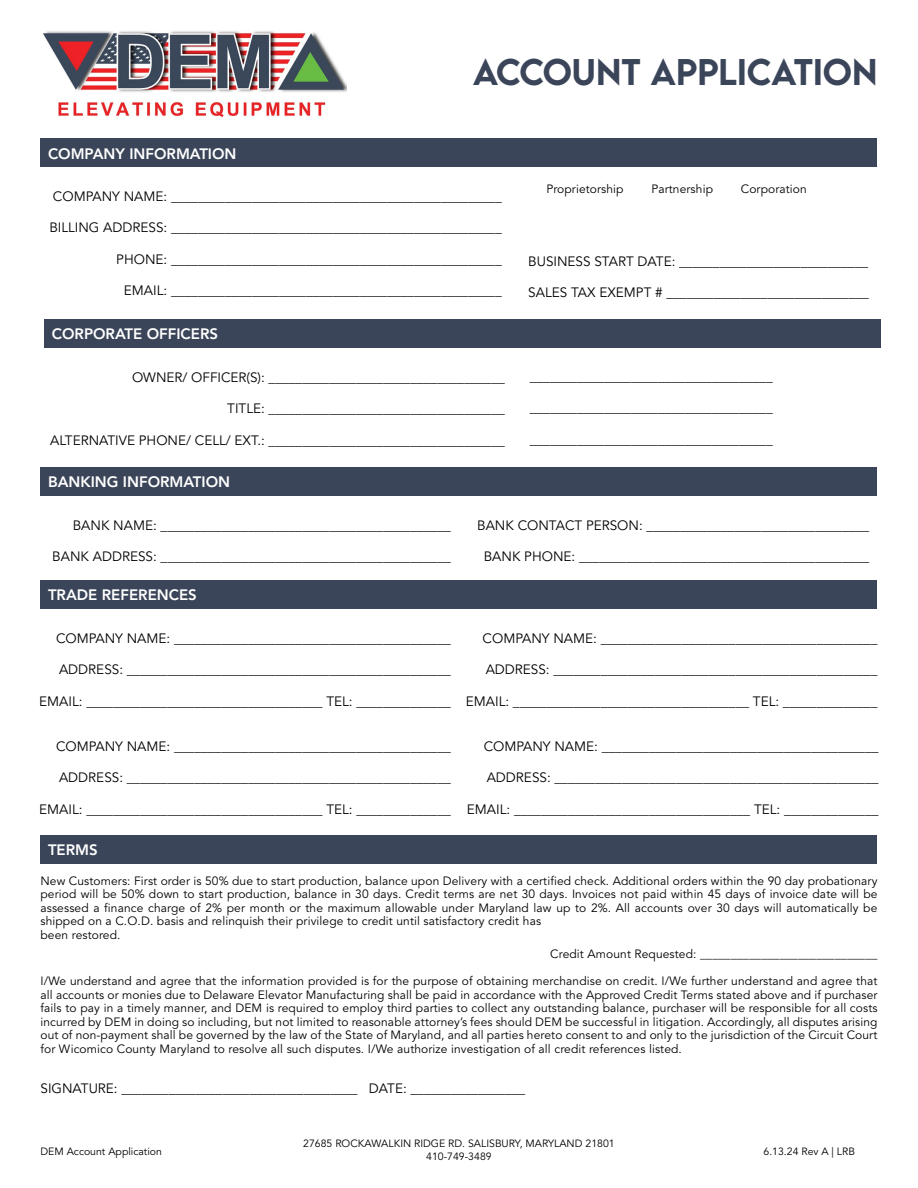
<style>
.page{position:relative;width:918px;height:1188px;background:#fff}
.page>*{position:absolute;margin:0;border:0;box-sizing:border-box;transform-origin:0 0}
.t1{font:500 33px "LEMONMILK";color:#3b4559}
.t2{font:800 15px "Avenir";color:#fff}
.t3{font:13.5px "Avenir";color:#000}
.t4{font:12px/13.5px "Avenir";letter-spacing:.01em;color:#000}
.t5{font:10.5px/12.6px "Avenir";color:#000;text-align:center}
</style>
<div class="page">
<img style="left:43px;top:31px;width:304px;height:87px">
<div style="left:40px;top:139px;width:838px;height:28px;background:#3b4559"></div>
<div style="left:44px;top:320px;width:837px;height:28px;background:#3b4559"></div>
<div style="left:40px;top:835px;width:838px;height:29px;background:#3b4559"></div>
<div style="left:40px;top:467px;width:838px;height:29px;background:#3b4559"></div>
<div style="left:40px;top:580px;width:838px;height:29px;background:#3b4559"></div>
<p class="t2" style="left:48px;top:144px;width:190px">COMPANY INFORMATION</p>
<h1 class="t1" style="left:473px;top:50px;width:406px">ACCOUNT APPLICATION</h1>
<p class="t3" style="left:53px;top:188px;width:450px">COMPANY NAME: _________________________________________________</p>
<p class="t3" style="left:49px;top:220px;width:454px">BILLING ADDRESS: _________________________________________________</p>
<p class="t3" style="left:116px;top:251px;width:387px">PHONE: _________________________________________________</p>
<p class="t3" style="left:124px;top:283px;width:379px">EMAIL: _________________________________________________</p>
<p class="t2" style="left:52px;top:325px;width:168px">CORPORATE OFFICERS</p>
<p class="t3" style="left:132px;top:370px;width:374px">OWNER/ OFFICER(S): ___________________________________</p>
<p class="t3" style="left:227px;top:401px;width:279px">TITLE: ___________________________________</p>
<p class="t3" style="left:50px;top:433px;width:456px">ALTERNATIVE PHONE/ CELL/ EXT.: ___________________________________</p>
<p class="t4" style="left:546px;top:183px;width:79px">Proprietorship</p>
<p class="t4" style="left:651px;top:183px;width:63px">Partnership</p>
<p class="t4" style="left:741px;top:183px;width:68px">Corporation</p>
<p class="t3" style="left:528px;top:253px;width:341px">BUSINESS START DATE: ____________________________</p>
<p class="t3" style="left:528px;top:285px;width:342px">SALES TAX EXEMPT # ______________________________</p>
<p class="t3" style="left:530px;top:369px;width:244px">____________________________________</p>
<p class="t3" style="left:530px;top:400px;width:244px">____________________________________</p>
<p class="t3" style="left:530px;top:432px;width:244px">____________________________________</p>
<p class="t2" style="left:48px;top:473px;width:184px">BANKING INFORMATION</p>
<p class="t3" style="left:73px;top:517px;width:380px">BANK NAME: ___________________________________________</p>
<p class="t3" style="left:52px;top:549px;width:400px">BANK ADDRESS: ___________________________________________</p>
<p class="t2" style="left:48px;top:586px;width:150px">TRADE REFERENCES</p>
<p class="t3" style="left:56px;top:630px;width:396px">COMPANY NAME: _________________________________________</p>
<p class="t3" style="left:59px;top:662px;width:393px">ADDRESS: ________________________________________________</p>
<p class="t3" style="left:39px;top:693px;width:413px">EMAIL: ___________________________________ TEL: ______________</p>
<p class="t3" style="left:56px;top:738px;width:396px">COMPANY NAME: _________________________________________</p>
<p class="t3" style="left:59px;top:770px;width:393px">ADDRESS: ________________________________________________</p>
<p class="t3" style="left:39px;top:801px;width:413px">EMAIL: ___________________________________ TEL: ______________</p>
<p class="t2" style="left:48px;top:841px;width:51px">TERMS</p>
<p class="t3" style="left:477px;top:517px;width:394px">BANK CONTACT PERSON: _________________________________</p>
<p class="t3" style="left:484px;top:549px;width:387px">BANK PHONE: ___________________________________________</p>
<p class="t3" style="left:483px;top:630px;width:396px">COMPANY NAME: _________________________________________</p>
<p class="t3" style="left:486px;top:662px;width:393px">ADDRESS: ________________________________________________</p>
<p class="t3" style="left:466px;top:693px;width:413px">EMAIL: ___________________________________ TEL: ______________</p>
<p class="t3" style="left:484px;top:738px;width:396px">COMPANY NAME: _________________________________________</p>
<p class="t3" style="left:487px;top:770px;width:393px">ADDRESS: ________________________________________________</p>
<p class="t3" style="left:467px;top:801px;width:413px">EMAIL: ___________________________________ TEL: ______________</p>
<p class="t4" style="left:40px;top:874px;width:839px">New Customers: First order is 50% due to start production, balance upon Delivery with a certified check. Additional orders within the 90 day probationary period will be 50% down to start production, balance in 30 days. Credit terms are net 30 days. Invoices not paid within 45 days of invoice date will be assessed a finance charge of 2% per month or the maximum allowable under Maryland law up to 2%. All accounts over 30 days will automatically be shipped on a C.O.D. basis and relinquish their privilege to credit until satisfactory credit has<br>been restored.</p>
<p class="t4" style="left:550px;top:948px;width:329px">Credit Amount Requested: _____________________________</p>
<p class="t4" style="left:40px;top:975px;width:839px;text-align:justify">I/We understand and agree that the information provided is for the purpose of obtaining merchandise on credit. I/We further understand and agree that all accounts or monies due to Delaware Elevator Manufacturing shall be paid in accordance with the Approved Credit Terms stated above and if purchaser fails to pay in a timely manner, and DEM is required to employ third parties to collect any outstanding balance, purchaser will be responsible for all costs incurred by DEM in doing so including, but not limited to reasonable attorney’s fees should DEM be successful in litigation. Accordingly, all disputes arising out of non-payment shall be governed by the law of the State of Maryland, and all parties hereto consent to and only to the jurisdiction of the Circuit Court for Wicomico County Maryland to resolve all such disputes. I/We authorize investigation of all credit references listed.</p>
<p class="t3" style="left:40px;top:1081px;width:486px">SIGNATURE: ___________________________________ DATE: _________________</p>
<p class="t5" style="left:303px;top:1138px;width:313px">27685 ROCKAWALKIN RIDGE RD. SALISBURY, MARYLAND 21801<br>410-749-3489</p>
<p class="t5" style="left:40px;top:1146px;width:123px">DEM Account Application</p>
<p class="t5" style="left:763px;top:1146px;width:93px">6.13.24 Rev A | LRB</p>
</div>
